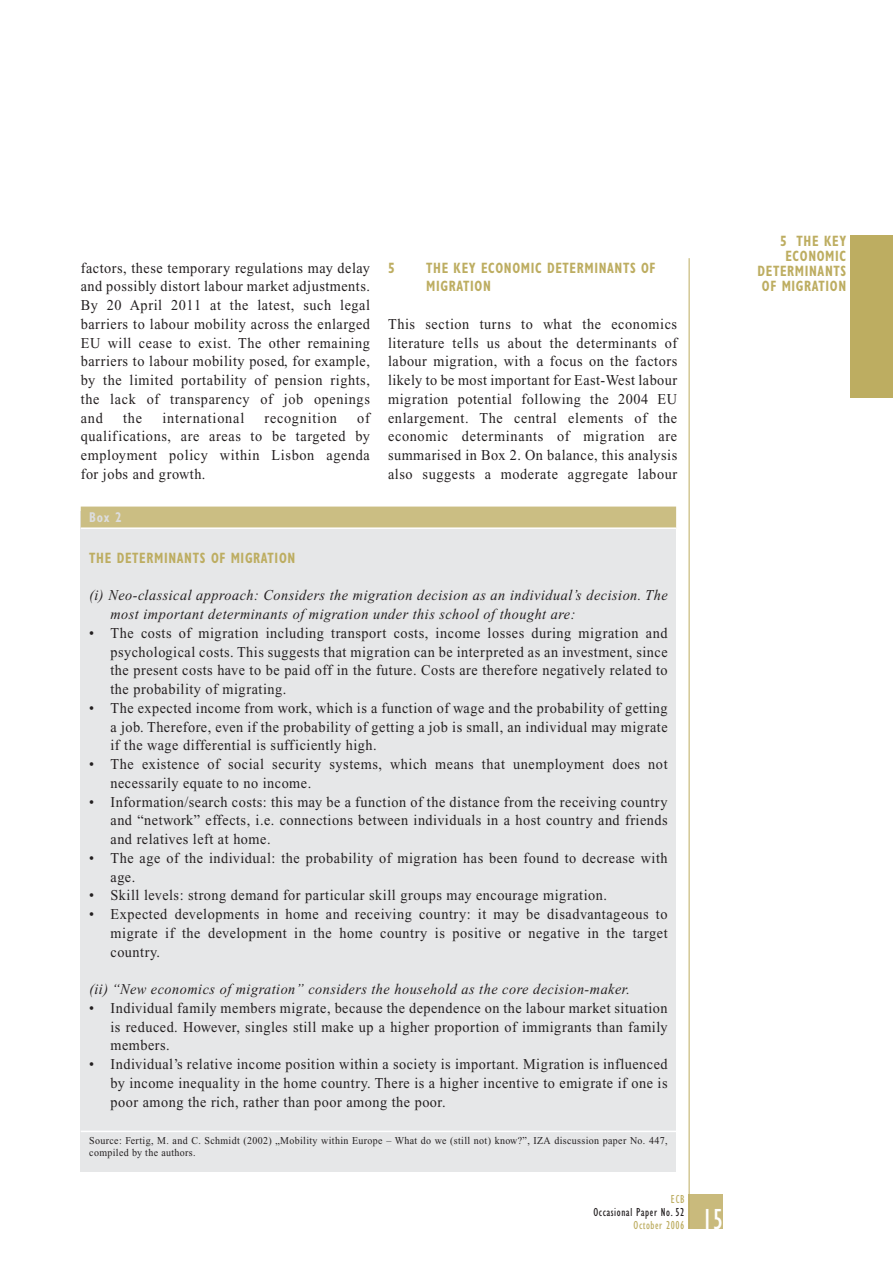
<style>
.page{position:relative;width:893px;height:1263px;background:#fff}
.page>*{position:absolute;margin:0;border:0;box-sizing:border-box;transform-origin:0 0}
.t1{font:condensed 30px "Gill Sans";color:#fff;scale:.95 1}
.t2{font:15px/18.8px "Times New Roman";letter-spacing:.035em;color:#231f20;text-align:justify;scale:.95 1}
.t3{font:italic 15px/18.8px "Times New Roman";letter-spacing:.035em;color:#231f20;scale:.95 1}
.t4{font:700 condensed 15px/15px "Gill Sans";letter-spacing:.05em;color:#bdad61;scale:.85 1}
.t5{font:15px "Times New Roman";letter-spacing:.055em;color:#231f20;scale:.95 1}
.t6{font:700 condensed 14.25px "Gill Sans";color:#dcddde;scale:.85 1}
.t7{font:condensed 12px "Gill Sans";letter-spacing:.05em;color:#231f20;scale:.95 1}
.t8{font:condensed 12px "Gill Sans";letter-spacing:.05em;color:#bdad61;scale:.95 1}
.t9{font:10.5px/12px "Times New Roman";letter-spacing:.035em;color:#231f20;scale:.95 1}
</style>
<div class="page">
<div style="left:689px;top:1195px;width:34px;height:34px;background:#c9ba7c"></div>
<hr style="left:689px;top:258px;width:1px;height:971px;background:#bdad61">
<div style="left:850px;top:235px;width:43px;height:162px;background:#bdad61"></div>
<div style="left:81px;top:511px;width:595px;height:661px;background:#e6e7e8"></div>
<div style="left:81px;top:507px;width:595px;height:21px;background:#cbbe83"></div>
<hr style="left:81px;top:527px;width:595px;height:2px;background:#fff">
<hr style="left:81px;top:1131px;width:595px;height:1px;background:#fff">
<p class="t2" style="left:81px;top:260px;width:306px">factors, these temporary regulations may delay and possibly distort labour market adjustments.<br>By 20 April 2011 at the latest, such legal barriers to labour mobility across the enlarged EU will cease to exist. The other remaining barriers to labour mobility posed, for example, by the limited portability of pension rights, the lack of transparency of job openings and</p>
<p class="t2" style="left:81px;top:410px;width:306px;text-indent:276px">of qualifications, are areas to be targeted by employment policy within Lisbon agenda for jobs and growth.</p>
<p class="t2" style="left:123px;top:410px;width:22px">the</p>
<p class="t5" style="left:162px;top:412px;width:88px">international</p>
<p class="t5" style="left:264px;top:412px;width:78px">recognition</p>
<p class="t4" style="left:388px;top:262px;width:9px">5</p>
<p class="t4" style="left:426px;top:260px;width:271px;line-height:18.8px">THE KEY ECONOMIC DETERMINANTS OF<br>MIGRATION</p>
<p class="t2" style="left:388px;top:316px;width:306px">This section turns to what the economics literature tells us about the determinants of labour migration, with a focus on the factors likely to be most important for East-West labour migration potential following the 2004 EU enlargement. The central elements of the economic determinants of migration are summarised in Box 2. On balance, this analysis also suggests a moderate aggregate labour</p>
<p class="t6" style="left:89px;top:512px;width:40px">Box 2</p>
<p class="t4" style="left:89px;top:552px;width:244px">THE DETERMINANTS OF MIGRATION</p>
<p class="t3" style="left:111px;top:587px;width:588px;text-indent:-21px">(i) Neo-classical approach: Considers the migration decision as an individual’s decision. The most important determinants of migration under this school of thought are:</p>
<p class="t2" style="left:111px;top:625px;width:588px;text-indent:-21px">• The costs of migration including transport costs, income losses during migration and psychological costs. This suggests that migration can be interpreted as an investment, since the present costs have to be paid off in the future. Costs are therefore negatively related to the probability of migrating.</p>
<p class="t2" style="left:111px;top:700px;width:588px;text-indent:-21px">• The expected income from work, which is a function of wage and the probability of getting a job. Therefore, even if the probability of getting a job is small, an individual may migrate if the wage differential is sufficiently high.</p>
<p class="t2" style="left:111px;top:756px;width:588px;text-indent:-21px">• The existence of social security systems, which means that unemployment does not necessarily equate to no income.</p>
<p class="t2" style="left:111px;top:794px;width:588px;text-indent:-21px">• Information/search costs: this may be a function of the distance from the receiving country and “network” effects, i.e. connections between individuals in a host country and friends and relatives left at home.</p>
<p class="t2" style="left:111px;top:850px;width:588px;text-indent:-21px">• The age of the individual: the probability of migration has been found to decrease with age.</p>
<p class="t2" style="left:89px;top:887px;width:546px">• Skill levels: strong demand for particular skill groups may encourage migration.</p>
<p class="t2" style="left:111px;top:906px;width:588px;text-indent:-21px">• Expected developments in home and receiving country: it may be disadvantageous to migrate if the development in the home country is positive or negative in the target country.</p>
<p class="t3" style="left:89px;top:981px;width:571px">(ii) “New economics of migration” considers the household as the core decision-maker.</p>
<p class="t2" style="left:111px;top:1000px;width:588px;text-indent:-21px">• Individual family members migrate, because the dependence on the labour market situation is reduced. However, singles still make up a higher proportion of immigrants than family members.</p>
<p class="t2" style="left:111px;top:1056px;width:588px;text-indent:-21px">• Individual’s relative income position within a society is important. Migration is influenced by income inequality in the home country. There is a higher incentive to emigrate if one is poor among the rich, rather than poor among the poor.</p>
<p class="t9" style="left:89px;top:1136px;width:610px">Source: Fertig, M. and C. Schmidt (2002) „Mobility within Europe – What do we (still not) know?”, IZA discussion paper No. 447, compiled by the authors.</p>
<p class="t8" style="left:671px;top:1195px;width:16px">ECB</p>
<p class="t7" style="left:593px;top:1208px;width:97px">Occasional Paper No. 52</p>
<p class="t8" style="left:633px;top:1221px;width:55px">October 2006</p>
<h1 class="t1" style="left:702px;top:1208px;width:23px">15</h1>
<p class="t4" style="left:757px;top:235px;width:106px;text-align:right">5 THE KEY<br>ECONOMIC<br>DETERMINANTS<br>OF MIGRATION</p>
</div>
